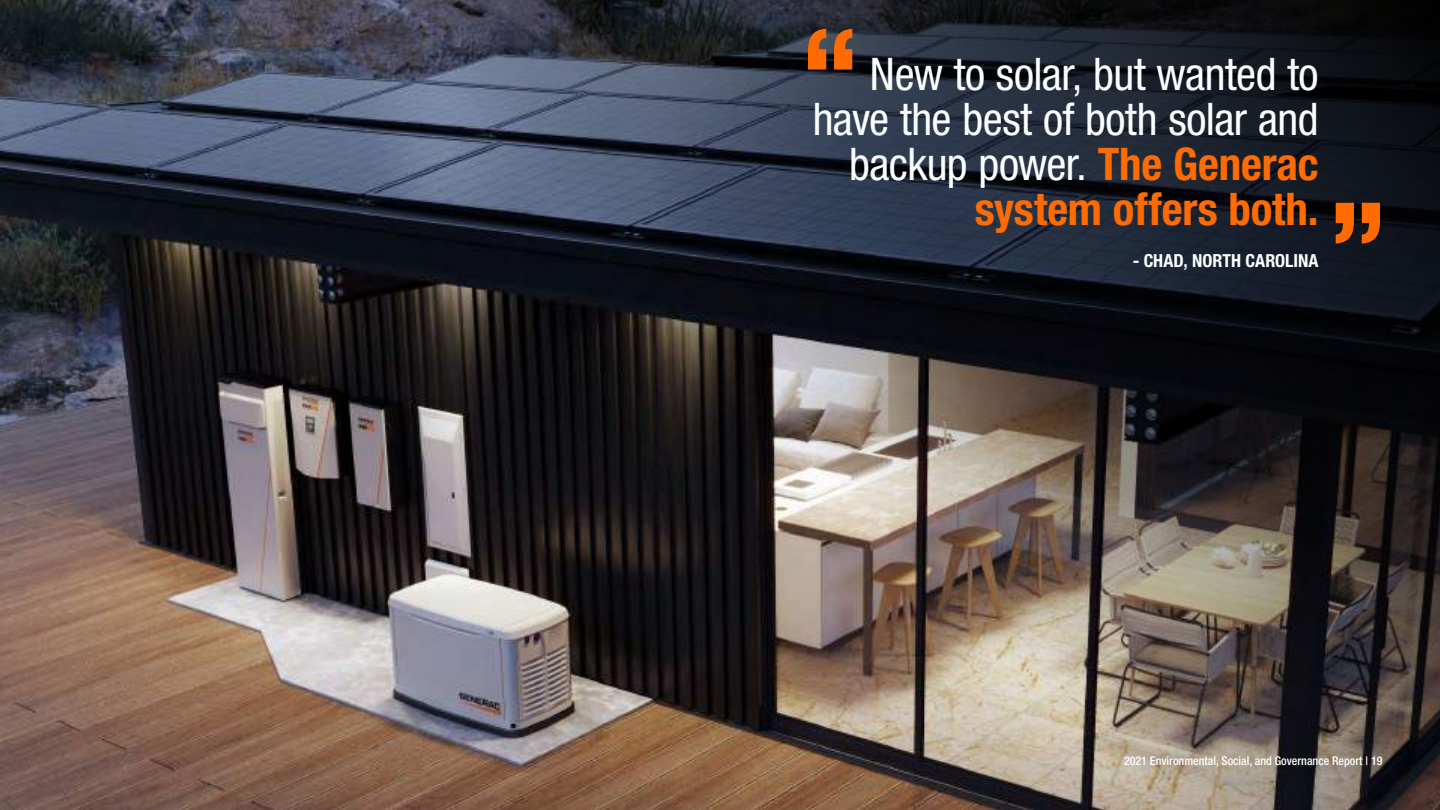
<style>
.page{position:relative;width:1440px;height:810px;background:#fff}
.page>*{position:absolute;margin:0;border:0;box-sizing:border-box;transform-origin:0 0}
.t1{font:800 condensed 116.85px "Helvetica Neue LT Std";color:#ff6b00}
.t2{font:condensed 45px/45px "Helvetica Neue LT Std";letter-spacing:-.01em;color:#fafeff;text-align:right}
.t3{font:700 condensed 18px "Helvetica Neue LT Std";color:#fafeff}
.t4{font:500 condensed 12px "Helvetica Neue LT Std";color:#fff}
.s1{font-weight:700;color:#fc6b04}
</style>
<div class="page">
<img style="left:0;top:0;width:363px;height:810px">
<img style="left:363px;top:0;width:1077px;height:810px">
<h1 class="t1" style="left:802px;top:-2px;width:58px">“</h1>
<p class="t2" style="left:813px;top:52px;width:507px">New to solar, but wanted to have the best of both solar and backup power. <span class="s1">The Generac system offers both.</span></p>
<p class="t3" style="left:1132px;top:249px;width:187px">- CHAD, NORTH CAROLINA</p>
<h1 class="t1" style="left:1329px;top:172px;width:58px">”</h1>
<p class="t4" style="left:1124px;top:753px;width:260px">2021 Environmental, Social, and Governance Report | 19</p>
</div>
